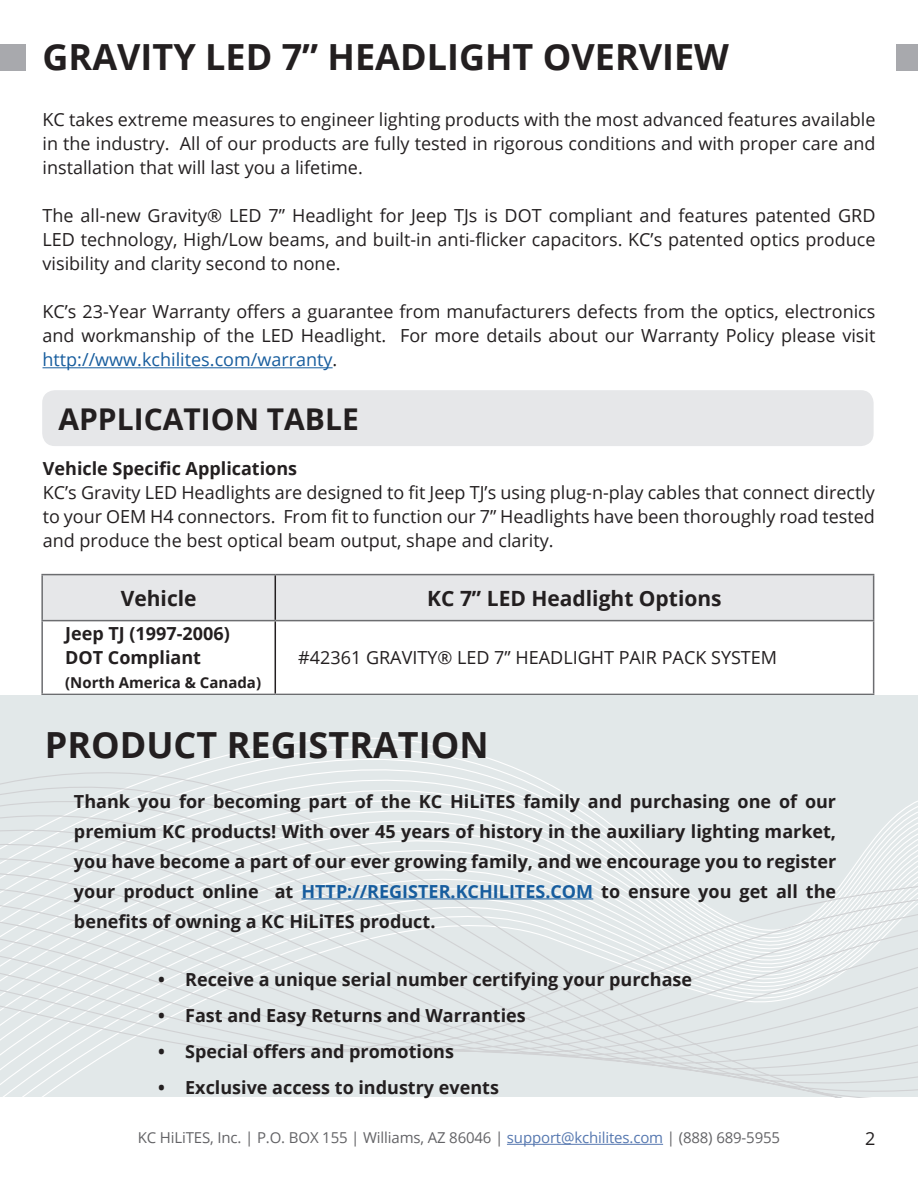
<style>
.page{position:relative;width:918px;height:1188px;background:#fff}
.page>*{position:absolute;margin:0;border:0;box-sizing:border-box;transform-origin:0 0}
.Chapter{font:700 36px "Open Sans";color:#231f20}
.Subtitle{font:700 30px "Open Sans";color:#231f20}
.Cell_-_header{font:700 21px "Open Sans";color:#231f20}
.Normal_text{font:18px/24px "Open Sans";color:#231f20;text-align:justify}
.Normal_text-2{font:700 18px/30px "Open Sans";color:#231f20;text-align:justify}
.Bullet_list{font:18px/24px "Open Sans";color:#231f20;text-align:justify}
.Cell_-_normal{font:18px "Open Sans";color:#231f20}
.Cell_-_normal-2{font:700 18px "Open Sans";color:#231f20}
.t1{font:15px "Open Sans";letter-spacing:-.01em;color:#636366}
.Cell_-_normal-3{font:700 15px "Open Sans";color:#231f20}
.s1{color:#175d9e}
.s2{color:#5678b0}
</style>
<div class="page">
<div style="left:42px;top:390px;width:832px;height:56px;background:#e6e7e9;border-radius:13px"></div>
<div style="left:0;top:44px;width:26px;height:27px;background:#a8a9ad"></div>
<div style="left:897px;top:44px;width:21px;height:27px;background:#a8a9ad"></div>
<hr style="left:43px;top:367px;width:290px;height:1px;background:#175d9e">
<div style="left:43px;top:575px;width:830px;height:45px;background:#e6e7e9"></div>
<hr style="left:275px;top:575px;width:1px;height:45px;background:#231f20">
<hr style="left:275px;top:621px;width:1px;height:73px;background:#231f20">
<hr style="left:41px;top:574px;width:234px;height:1px;background:#6c6d70">
<hr style="left:41px;top:575px;width:2px;height:45px;background:#6c6d70">
<hr style="left:275px;top:574px;width:599px;height:1px;background:#6c6d70">
<hr style="left:873px;top:575px;width:1px;height:45px;background:#6c6d70">
<hr style="left:41px;top:620px;width:234px;height:1px;background:#6c6d70">
<hr style="left:41px;top:621px;width:2px;height:73px;background:#6c6d70">
<hr style="left:275px;top:620px;width:599px;height:1px;background:#6c6d70">
<hr style="left:873px;top:621px;width:1px;height:73px;background:#6c6d70">
<hr style="left:41px;top:694px;width:234px;height:1px;background:#6c6d70">
<hr style="left:275px;top:694px;width:599px;height:1px;background:#6c6d70">
<div style="left:0;top:696px;width:918px;height:6px;background:#e2e8e9"></div>
<svg style="left:0;top:702px;width:918px;height:395px"></svg>
<hr style="left:301px;top:898px;width:292px;height:1px;background:#175d9e">
<hr style="left:507px;top:1144px;width:156px;height:1px;background:#5678b0">
<p class="Chapter" style="left:43px;top:32px;width:688px">GRAVITY LED 7” HEADLIGHT OVERVIEW</p>
<p class="Normal_text" style="left:43px;top:107px;width:834px">KC takes extreme measures to engineer lighting products with the most advanced features available in the industry. All of our products are fully tested in rigorous conditions and with proper care and installation that will last you a lifetime.</p>
<p class="Normal_text" style="left:43px;top:203px;width:834px">The all-new Gravity® LED 7” Headlight for Jeep TJs is DOT compliant and features patented GRD LED technology, High/Low beams, and built-in anti-flicker capacitors. KC’s patented optics produce visibility and clarity second to none.</p>
<p class="Bullet_list" style="left:43px;top:299px;width:834px">KC’s 23-Year Warranty offers a guarantee from manufacturers defects from the optics, electronics and workmanship of the LED Headlight. For more details about our Warranty Policy please visit <span class="s1">http://www.kchilites.com/warranty</span>.</p>
<p class="Subtitle" style="left:58px;top:398px;width:302px">APPLICATION TABLE</p>
<p class="Normal_text-2" style="left:43px;top:453px;width:256px">Vehicle Specific Applications</p>
<p class="Normal_text" style="left:43px;top:480px;width:834px">KC’s Gravity LED Headlights are designed to fit Jeep TJ’s using plug-n-play cables that connect directly to your OEM H4 connectors. From fit to function our 7” Headlights have been thoroughly road tested and produce the best optical beam output, shape and clarity.</p>
<p class="Cell_-_header" style="left:121px;top:583px;width:77px">Vehicle</p>
<p class="Cell_-_header" style="left:427px;top:583px;width:296px">KC 7” LED Headlight Options</p>
<p class="Cell_-_normal-2" style="left:65px;top:621px;width:166px">Jeep TJ (1997-2006)</p>
<p class="Cell_-_normal-2" style="left:65px;top:645px;width:137px">DOT Compliant</p>
<p class="Cell_-_normal-3" style="left:65px;top:672px;width:197px">(North America &amp; Canada)</p>
<p class="Cell_-_normal" style="left:298px;top:646px;width:480px">#42361 GRAVITY® LED 7” HEADLIGHT PAIR PACK SYSTEM</p>
<p class="Chapter" style="left:45px;top:720px;width:445px">PRODUCT REGISTRATION</p>
<p class="Normal_text-2" style="left:74px;top:786px;width:764px">Thank you for becoming part of the KC HiLiTES family and purchasing one of our premium KC products! With over 45 years of history in the auxiliary lighting market, you have become a part of our ever growing family, and we encourage you to register your product online at <span class="s1">HTTP://REGISTER.KCHILITES.COM</span> to ensure you get all the benefits of owning a KC HiLiTES product.</p>
<p class="Normal_text-2" style="left:158px;top:964px;width:535px">• Receive a unique serial number certifying your purchase</p>
<p class="Normal_text-2" style="left:158px;top:1000px;width:369px">• Fast and Easy Returns and Warranties</p>
<p class="Normal_text-2" style="left:158px;top:1036px;width:297px">• Special offers and promotions</p>
<p class="Normal_text-2" style="left:158px;top:1072px;width:342px">• Exclusive access to industry events</p>
<p class="t1" style="left:138px;top:1127px;width:644px">KC HiLiTES, Inc. | P.O. BOX 155 | Williams, AZ 86046 | <span class="s2">support@kchilites.com</span> | (888) 689-5955</p>
<p class="Normal_text" style="left:865px;top:1126px;width:12px">2</p>
</div>
